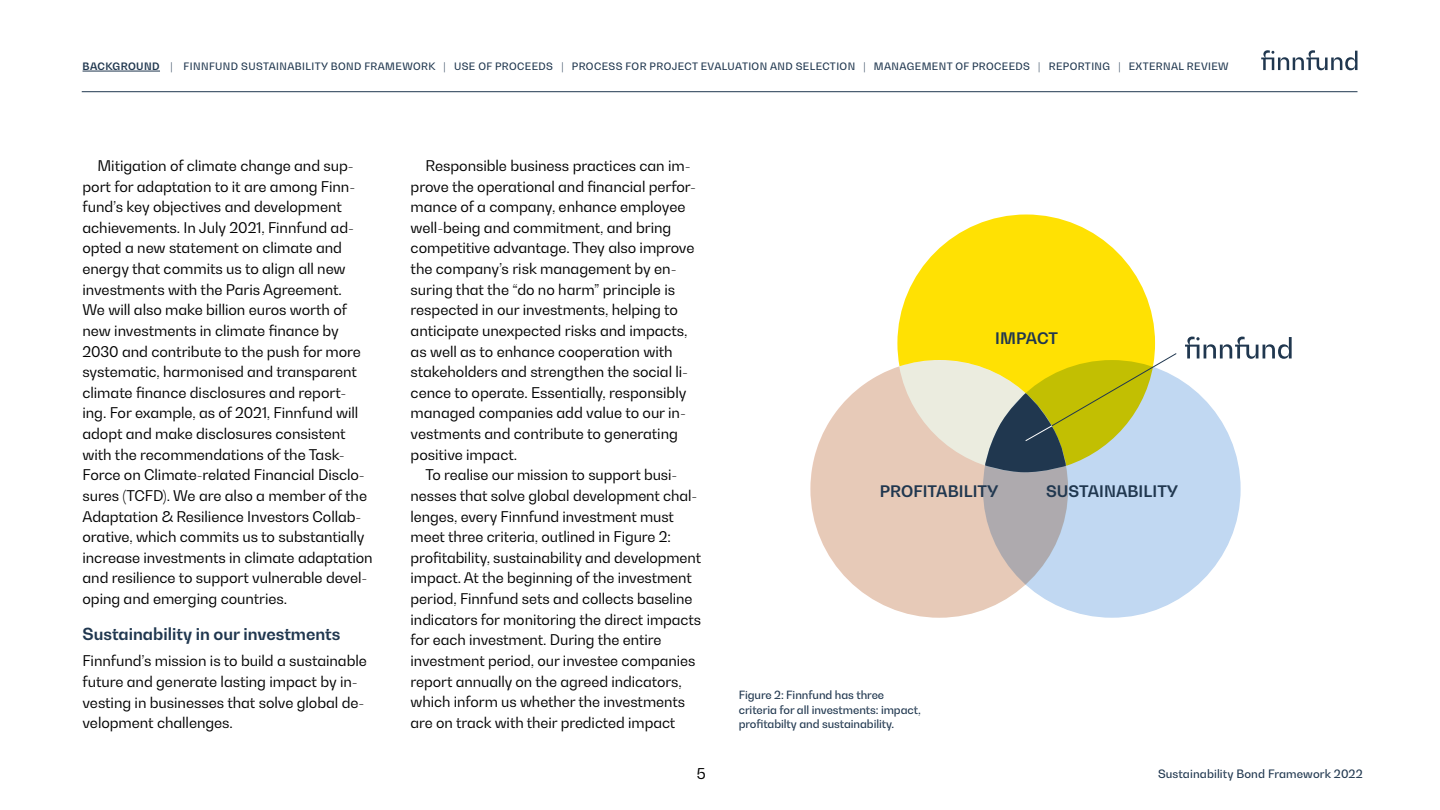
<style>
.page{position:relative;width:1440px;height:810px;background:#fff}
.page>*{position:absolute;margin:0;border:0;box-sizing:border-box;transform-origin:0 0}
.t1{font:700 16.5px "Bw Gradual";color:#20374f}
.t2{font:700 15.83px "Bw Gradual";letter-spacing:.005em;color:#20374f}
.t3{font:14.77px "Bw Gradual";color:#000}
.t4{font:14.62px/20.6px "Bw Gradual";letter-spacing:-.005em;color:#000}
.t5{font:500 11.48px "Bw Gradual";letter-spacing:.01em;color:#20374f}
.t6{font:500 11.25px/14.2px "Bw Gradual";letter-spacing:-.005em;color:#20374f}
.t7{font:500 10.12px "Bw Gradual";letter-spacing:.04em;color:#20374f}
.s1{font-weight:700}
</style>
<div class="page">
<svg style="left:1261px;top:50px;width:96px;height:20px"></svg>
<svg style="left:897px;top:214px;width:258px;height:152px;fill:#ffe103"></svg>
<svg style="left:1068px;top:378px;width:173px;height:239px;fill:#c1d8f2"></svg>
<svg style="left:810px;top:366px;width:258px;height:252px;fill:#e7cab8"></svg>
<svg style="left:985px;top:353px;width:192px;height:119px;background:#b0b562"></svg>
<svg style="left:1185px;top:337px;width:107px;height:22px"></svg>
<hr style="left:82px;top:92px;width:1276px;height:1px;background:#20374f">
<hr style="left:83px;top:71px;width:77px;height:1px;background:#20374f">
<p class="t7" style="left:83px;top:60px;width:1148px"><span class="s1">BACKGROUND</span> | FINNFUND SUSTAINABILITY BOND FRAMEWORK | USE OF PROCEEDS | PROCESS FOR PROJECT EVALUATION AND SELECTION | MANAGEMENT OF PROCEEDS | REPORTING | EXTERNAL REVIEW</p>
<p class="t4" style="left:82px;top:155px;width:292px;text-indent:15px">Mitigation of climate change and sup&shy;port for adaptation to it are among Finn&shy;fund’s key objectives and development achievements. In July 2021, Finnfund ad&shy;opted a new statement on climate and energy that commits us to align all new investments with the Paris Agreement.<br>We will also make billion euros worth of new investments in climate finance by 2030 and contribute to the push for more systematic, harmonised and transparent climate finance disclosures and report&shy;ing. For example, as of 2021, Finnfund will adopt and make disclosures consistent with the recommendations of the Task-Force on Climate-related Financial Disclo&shy;sures (TCFD). We are also a member of the Adaptation &amp; Resilience Investors Collab&shy;orative, which commits us to substantially increase investments in climate adaptation and resilience to support vulnerable devel&shy;oping and emerging countries.</p>
<p class="t1" style="left:82px;top:623px;width:260px">Sustainability in our investments</p>
<p class="t4" style="left:82px;top:650px;width:286px">Finnfund’s mission is to build a sustainable future and generate lasting impact by in&shy;vesting in businesses that solve global de&shy;velopment challenges.</p>
<p class="t4" style="left:411px;top:155px;width:287px;text-indent:15px">Responsible business practices can im&shy;prove the operational and financial perfor&shy;mance of a company, enhance employee well-being and commitment, and bring competitive advantage. They also improve the company’s risk management by en&shy;suring that the “do no harm” principle is respected in our investments, helping to anticipate unexpected risks and impacts, as well as to enhance cooperation with stakeholders and strengthen the social li&shy;cence to operate. Essentially, responsibly managed companies add value to our in&shy;vestments and contribute to generating positive impact.</p>
<p class="t4" style="left:411px;top:464px;width:292px;text-indent:15px">To realise our mission to support busi&shy;nesses that solve global development chal&shy;lenges, every Finnfund investment must meet three criteria, outlined in Figure 2: profitability, sustainability and development impact. At the beginning of the investment period, Finnfund sets and collects baseline indicators for monitoring the direct impacts for each investment. During the entire investment period, our investee companies report annually on the agreed indicators, which inform us whether the investments are on track with their predicted impact</p>
<p class="t2" style="left:995px;top:328px;width:64px">IMPACT</p>
<p class="t2" style="left:880px;top:481px;width:120px">PROFITABILITY</p>
<p class="t2" style="left:1046px;top:481px;width:134px">SUSTAINABILITY</p>
<p class="t6" style="left:739px;top:688px;width:184px">Figure 2: Finnfund has three criteria for all investments: impact, profitabilty and sustainability.</p>
<p class="t3" style="left:697px;top:764px;width:10px">5</p>
<p class="t5" style="left:1158px;top:766px;width:206px">Sustainability Bond Framework 2022</p>
</div>
